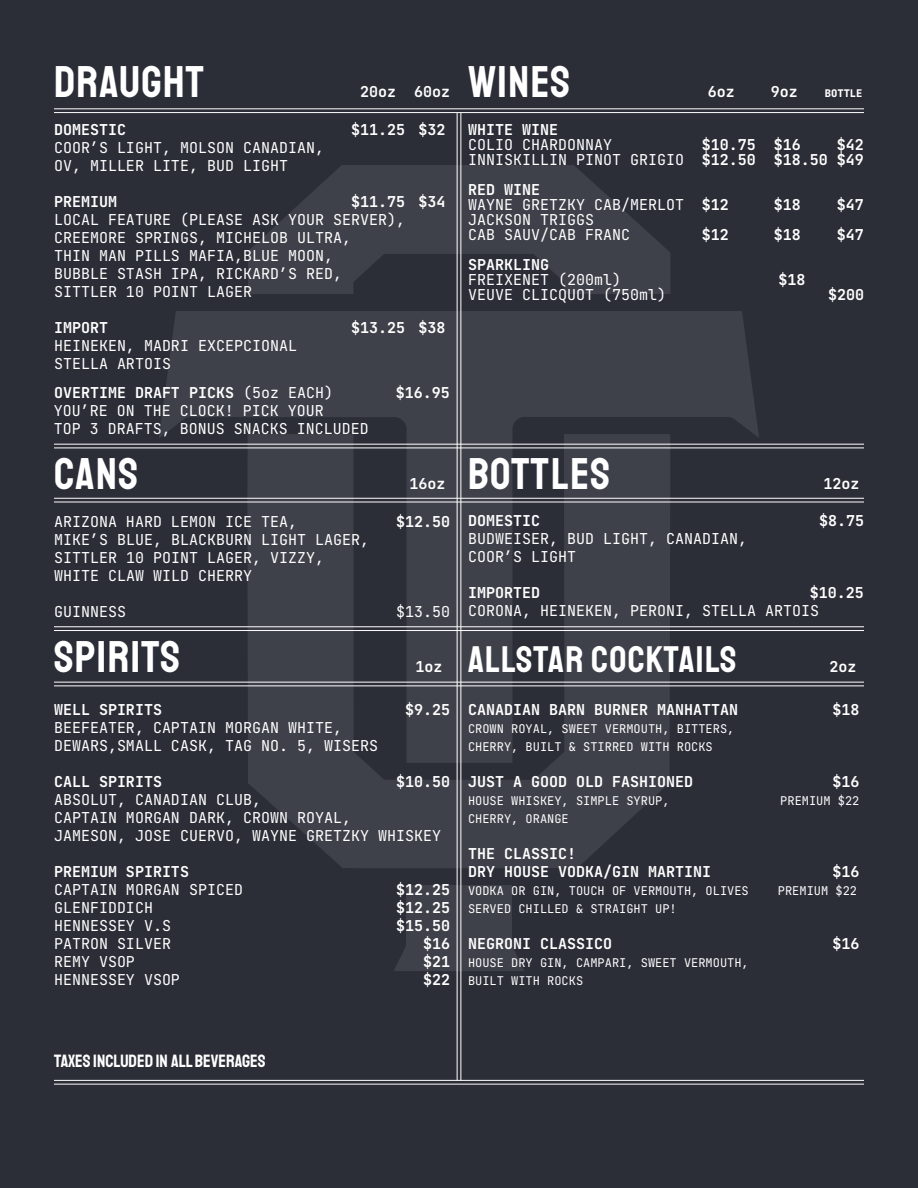
<style>
.page{position:relative;width:918px;height:1188px;background:#2b2d37}
.page>*{position:absolute;margin:0;border:0;box-sizing:border-box;transform-origin:0 0}
.t1{font:45px "Staatliches";letter-spacing:.03em;color:#fff}
.t2{font:37.5px "Staatliches";letter-spacing:.03em;color:#fff}
.t3{font:18px "Staatliches";color:#fff}
.t4{font:15px/18px "Jet Brains Mono";color:#fff}
.t5{font:12px/18px "Jet Brains Mono";color:#fff}
.t6{font:800 10.5px "Jet Brains Mono";color:#fff}
</style>
<div class="page">
<svg style="left:394px;top:885px;width:130px;height:86px"></svg>
<svg style="left:248px;top:165px;width:422px;height:129px;fill:#3f414a"></svg>
<svg style="left:248px;top:763px;width:422px;height:105px;fill:#3f414a"></svg>
<svg style="left:159px;top:311px;width:600px;height:452px;fill:#3f414a"></svg>
<hr style="left:54px;top:108px;width:810px;height:1px;background:#fff">
<hr style="left:54px;top:112px;width:810px;height:1px;background:#fff">
<hr style="left:54px;top:498px;width:810px;height:1px;background:#fff">
<hr style="left:54px;top:502px;width:810px;height:1px;background:#fff">
<hr style="left:54px;top:682px;width:810px;height:1px;background:#fff">
<hr style="left:54px;top:685px;width:810px;height:1px;background:#fff">
<hr style="left:54px;top:1080px;width:810px;height:1px;background:#fff">
<hr style="left:54px;top:1084px;width:810px;height:1px;background:#fff">
<hr style="left:54px;top:444px;width:810px;height:1px;background:#fff">
<hr style="left:54px;top:448px;width:810px;height:1px;background:#fff">
<hr style="left:54px;top:626px;width:810px;height:1px;background:#fff">
<hr style="left:54px;top:630px;width:810px;height:1px;background:#fff">
<hr style="left:460px;top:113px;width:1px;height:968px;background:#fff">
<hr style="left:457px;top:113px;width:1px;height:968px;background:#fff">
<p class="t1" style="left:54px;top:52px;width:151px">DRAUGHT</p>
<p class="t4" style="left:360px;top:83px;width:92px">20oz 60oz</p>
<p class="t1" style="left:468px;top:52px;width:104px">WINES</p>
<p class="t4" style="left:708px;top:83px;width:28px">6oz</p>
<p class="t4" style="left:771px;top:83px;width:28px">9oz</p>
<p class="t6" style="left:825px;top:86px;width:39px">BOTTLE</p>
<p class="t4" style="left:54px;top:121px;width:73px">DOMESTIC</p>
<p class="t4" style="left:351px;top:121px;width:96px">$11.25 $32</p>
<p class="t4" style="left:54px;top:139px;width:272px">COOR’S LIGHT, MOLSON CANADIAN,</p>
<p class="t4" style="left:54px;top:157px;width:236px">OV, MILLER LITE, BUD LIGHT</p>
<p class="t4" style="left:54px;top:193px;width:64px">PREMIUM</p>
<p class="t4" style="left:351px;top:193px;width:96px">$11.75 $34</p>
<p class="t4" style="left:54px;top:211px;width:353px">LOCAL FEATURE (PLEASE ASK YOUR SERVER),</p>
<p class="t4" style="left:54px;top:229px;width:299px">CREEMORE SPRINGS, MICHELOB ULTRA,</p>
<p class="t4" style="left:54px;top:247px;width:281px">THIN MAN PILLS MAFIA,BLUE MOON,</p>
<p class="t4" style="left:54px;top:265px;width:290px">BUBBLE STASH IPA, RICKARD’S RED,</p>
<p class="t4" style="left:54px;top:283px;width:200px">SITTLER 10 POINT LAGER</p>
<p class="t4" style="left:54px;top:319px;width:55px">IMPORT</p>
<p class="t4" style="left:351px;top:319px;width:96px">$13.25 $38</p>
<p class="t4" style="left:54px;top:337px;width:245px">HEINEKEN, MADRI EXCEPCIONAL</p>
<p class="t4" style="left:54px;top:355px;width:118px">STELLA ARTOIS</p>
<p class="t4" style="left:54px;top:383px;width:281px">OVERTIME DRAFT PICKS (5oz EACH)</p>
<p class="t4" style="left:396px;top:383px;width:55px">$16.95</p>
<p class="t4" style="left:54px;top:401px;width:272px">YOU’RE ON THE CLOCK! PICK YOUR</p>
<p class="t4" style="left:54px;top:419px;width:317px">TOP 3 DRAFTS, BONUS SNACKS INCLUDED</p>
<p class="t4" style="left:468px;top:121px;width:91px">WHITE WINE</p>
<p class="t4" style="left:468px;top:136px;width:145px">COLIO CHARDONNAY</p>
<p class="t4" style="left:702px;top:136px;width:100px">$10.75 $16</p>
<p class="t4" style="left:837px;top:136px;width:28px">$42</p>
<p class="t4" style="left:468px;top:151px;width:397px">INNISKILLIN PINOT GRIGIO $12.50 $18.50 $49</p>
<p class="t4" style="left:468px;top:181px;width:73px">RED WINE</p>
<p class="t4" style="left:468px;top:196px;width:262px">WAYNE GRETZKY CAB/MERLOT $12</p>
<p class="t4" style="left:774px;top:196px;width:28px">$18</p>
<p class="t4" style="left:837px;top:196px;width:28px">$47</p>
<p class="t4" style="left:468px;top:211px;width:127px">JACKSON TRIGGS</p>
<p class="t4" style="left:468px;top:226px;width:163px">CAB SAUV/CAB FRANC</p>
<p class="t4" style="left:702px;top:226px;width:28px">$12</p>
<p class="t4" style="left:774px;top:226px;width:28px">$18</p>
<p class="t4" style="left:837px;top:226px;width:28px">$47</p>
<p class="t4" style="left:468px;top:256px;width:82px">SPARKLING</p>
<p class="t4" style="left:468px;top:271px;width:154px">FREIXENET (200ml)</p>
<p class="t4" style="left:779px;top:271px;width:28px">$18</p>
<p class="t4" style="left:468px;top:286px;width:200px">VEUVE CLICQUOT (750ml)</p>
<p class="t4" style="left:828px;top:286px;width:37px">$200</p>
<p class="t1" style="left:54px;top:444px;width:86px">CANS</p>
<p class="t4" style="left:409px;top:475px;width:37px">16oz</p>
<p class="t1" style="left:468px;top:444px;width:143px">BOTTLES</p>
<p class="t4" style="left:823px;top:475px;width:37px">12oz</p>
<p class="t4" style="left:54px;top:512px;width:245px">ARIZONA HARD LEMON ICE TEA,</p>
<p class="t4" style="left:396px;top:512px;width:55px">$12.50</p>
<p class="t4" style="left:54px;top:530px;width:317px">MIKE’S BLUE, BLACKBURN LIGHT LAGER,<br>SITTLER 10 POINT LAGER, VIZZY,<br>WHITE CLAW WILD CHERRY</p>
<p class="t4" style="left:54px;top:602px;width:73px">GUINNESS</p>
<p class="t4" style="left:396px;top:602px;width:56px">$13.50</p>
<p class="t4" style="left:468px;top:512px;width:73px">DOMESTIC</p>
<p class="t4" style="left:819px;top:512px;width:46px">$8.75</p>
<p class="t4" style="left:468px;top:530px;width:281px">BUDWEISER, BUD LIGHT, CANADIAN,</p>
<p class="t4" style="left:468px;top:548px;width:109px">COOR’S LIGHT</p>
<p class="t4" style="left:468px;top:584px;width:73px">IMPORTED</p>
<p class="t4" style="left:810px;top:584px;width:55px">$10.25</p>
<p class="t4" style="left:468px;top:602px;width:353px">CORONA, HEINEKEN, PERONI, STELLA ARTOIS</p>
<p class="t1" style="left:54px;top:626px;width:128px">SPIRITS</p>
<p class="t4" style="left:416px;top:657px;width:28px">1oz</p>
<p class="t2" style="left:468px;top:634px;width:270px">ALLSTAR COCKTAILS</p>
<p class="t4" style="left:830px;top:657px;width:28px">2oz</p>
<p class="t4" style="left:54px;top:701px;width:109px">WELL SPIRITS</p>
<p class="t4" style="left:405px;top:701px;width:46px">$9.25</p>
<p class="t4" style="left:54px;top:719px;width:326px">BEEFEATER, CAPTAIN MORGAN WHITE,<br>DEWARS,SMALL CASK, TAG NO. 5, WISERS</p>
<p class="t4" style="left:54px;top:773px;width:109px">CALL SPIRITS</p>
<p class="t4" style="left:396px;top:773px;width:55px">$10.50</p>
<p class="t4" style="left:54px;top:791px;width:389px">ABSOLUT, CANADIAN CLUB,<br>CAPTAIN MORGAN DARK, CROWN ROYAL,<br>JAMESON, JOSE CUERVO, WAYNE GRETZKY WHISKEY</p>
<p class="t4" style="left:54px;top:863px;width:136px">PREMIUM SPIRITS</p>
<p class="t4" style="left:54px;top:881px;width:191px">CAPTAIN MORGAN SPICED</p>
<p class="t4" style="left:396px;top:881px;width:55px">$12.25</p>
<p class="t4" style="left:54px;top:899px;width:100px">GLENFIDDICH</p>
<p class="t4" style="left:396px;top:899px;width:55px">$12.25</p>
<p class="t4" style="left:54px;top:917px;width:118px">HENNESSEY V.S</p>
<p class="t4" style="left:396px;top:917px;width:55px">$15.50</p>
<p class="t4" style="left:54px;top:935px;width:118px">PATRON SILVER</p>
<p class="t4" style="left:423px;top:935px;width:28px">$16</p>
<p class="t4" style="left:54px;top:953px;width:82px">REMY VSOP</p>
<p class="t4" style="left:423px;top:953px;width:28px">$21</p>
<p class="t4" style="left:54px;top:971px;width:127px">HENNESSEY VSOP</p>
<p class="t4" style="left:423px;top:971px;width:28px">$22</p>
<p class="t4" style="left:468px;top:701px;width:272px">CANADIAN BARN BURNER MANHATTAN</p>
<p class="t4" style="left:832px;top:701px;width:28px">$18</p>
<p class="t5" style="left:468px;top:720px;width:268px">CROWN ROYAL, SWEET VERMOUTH, BITTERS,<br>CHERRY, BUILT &amp; STIRRED WITH ROCKS</p>
<p class="t4" style="left:468px;top:773px;width:227px">JUST A GOOD OLD FASHIONED</p>
<p class="t4" style="left:832px;top:773px;width:28px">$16</p>
<p class="t5" style="left:468px;top:792px;width:203px">HOUSE WHISKEY, SIMPLE SYRUP,</p>
<p class="t5" style="left:780px;top:792px;width:81px">PREMIUM $22</p>
<p class="t5" style="left:468px;top:810px;width:102px">CHERRY, ORANGE</p>
<p class="t4" style="left:468px;top:845px;width:109px">THE CLASSIC!</p>
<p class="t4" style="left:468px;top:863px;width:245px">DRY HOUSE VODKA/GIN MARTINI</p>
<p class="t4" style="left:832px;top:863px;width:28px">$16</p>
<p class="t5" style="left:468px;top:882px;width:282px">VODKA OR GIN, TOUCH OF VERMOUTH, OLIVES</p>
<p class="t5" style="left:778px;top:882px;width:81px">PREMIUM $22</p>
<p class="t5" style="left:468px;top:900px;width:210px">SERVED CHILLED &amp; STRAIGHT UP!</p>
<p class="t4" style="left:468px;top:935px;width:145px">NEGRONI CLASSICO</p>
<p class="t4" style="left:832px;top:935px;width:28px">$16</p>
<p class="t5" style="left:468px;top:954px;width:282px">HOUSE DRY GIN, CAMPARI, SWEET VERMOUTH,<br>BUILT WITH ROCKS</p>
<p class="t3" style="left:54px;top:1049px;width:213px">TAXES INCLUDED IN ALL BEVERAGES</p>
</div>
